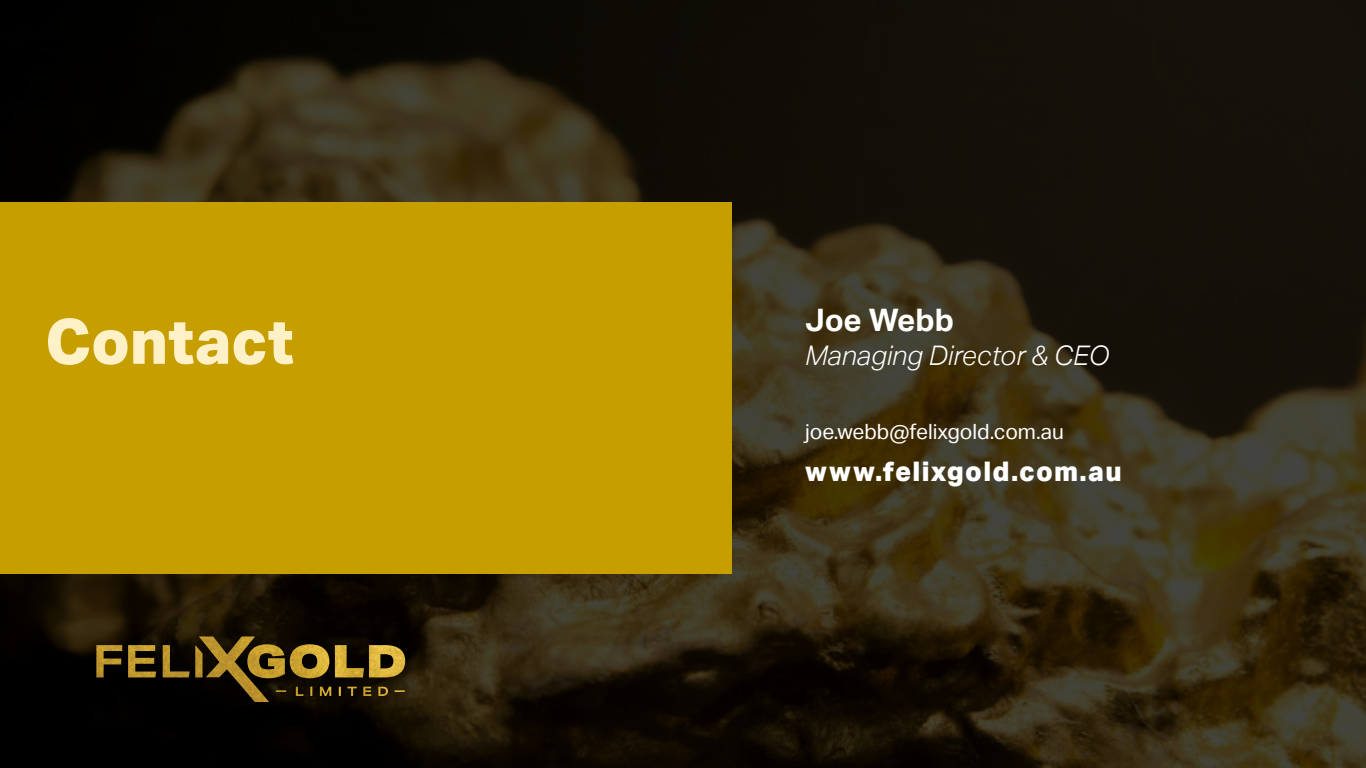
<style>
.page{position:relative;width:1366px;height:768px;background:#fff}
.page>*{position:absolute;margin:0;border:0;box-sizing:border-box;transform-origin:0 0}
.t1{font:800 62.5px "Aktiv Grotesk";color:#fff1c7}
.t2{font:700 31px "Aktiv Grotesk";color:#fff}
.t3{font:italic 300 27px "Aktiv Grotesk";color:#fff}
.t4{font:800 27px "Aktiv Grotesk";letter-spacing:.05em;color:#fff}
.t5{font:21px "Aktiv Grotesk";color:#fff}
</style>
<div class="page">
<img style="left:0;top:0;width:1366px;height:768px">
<div style="left:0;top:203px;width:731px;height:371px;background:#c69e00"></div>
<svg style="left:68px;top:614px;width:362px;height:119px;fill:#070200"></svg>
<img style="left:96px;top:636px;width:309px;height:66px">
<h1 class="t1" style="left:45px;top:302px;width:250px">Contact</h1>
<h2 class="t2" style="left:805px;top:302px;width:151px">Joe Webb</h2>
<p class="t3" style="left:805px;top:340px;width:306px">Managing Director &amp; CEO</p>
<p class="t5" style="left:805px;top:420px;width:260px">joe.webb@felixgold.com.au</p>
<p class="t4" style="left:805px;top:454px;width:318px">www.felixgold.com.au</p>
</div>
